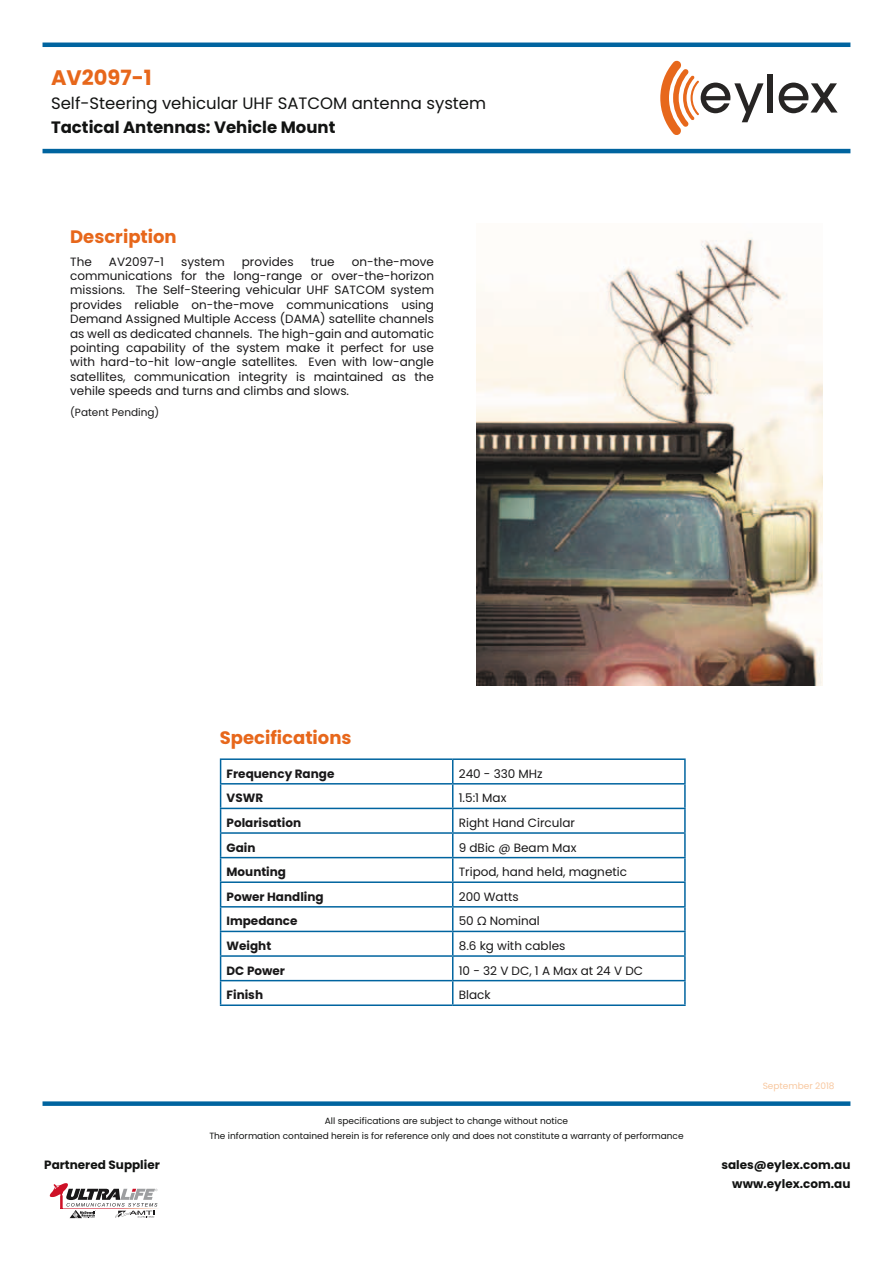
<style>
.page{position:relative;width:893px;height:1263px;background:#fff}
.page>*{position:absolute;margin:0;border:0;box-sizing:border-box;transform-origin:0 0}
.t1{font:700 21px "Poppins";color:#e7671b}
.t2{font:700 18px "Poppins";color:#e7671b}
.t3{font:16.5px "Poppins";color:#121312}
.t4{font:700 16.5px "Poppins";color:#121312}
.t5{font:12px/14.4px "Poppins";color:#191819;text-align:justify}
.t6{font:700 12px "Poppins";color:#191819}
.t7{font:700 12px/18.6px "Poppins";color:#121312;text-align:right}
.t8{font:10.5px "Poppins";color:#191819}
.t9{font:9px/15px "Poppins";color:#121312;text-align:center}
.t10{font:9px "Poppins";color:#f8c8a0}
</style>
<div class="page">
<hr style="left:43px;top:43px;width:807px;height:4px;background:#00649f">
<hr style="left:43px;top:149px;width:807px;height:4px;background:#00649f">
<div style="left:43px;top:1101px;width:807px;height:5px;background:#00649f"></div>
<div style="left:768px;top:74px;width:5px;height:39px;background:#272524"></div>
<svg style="left:779px;top:83px;width:59px;height:30px"></svg>
<svg style="left:660px;top:60px;width:103px;height:75px"></svg>
<svg style="left:50px;top:1183px;width:108px;height:35px"></svg>
<img style="left:477px;top:238px;width:346px;height:447px">
<hr style="left:220px;top:783px;width:233px;height:1px;background:#00649f">
<hr style="left:453px;top:783px;width:233px;height:1px;background:#00649f">
<hr style="left:220px;top:808px;width:233px;height:1px;background:#00649f">
<hr style="left:453px;top:808px;width:233px;height:1px;background:#00649f">
<hr style="left:220px;top:832px;width:233px;height:2px;background:#00649f">
<hr style="left:453px;top:832px;width:233px;height:2px;background:#00649f">
<hr style="left:220px;top:857px;width:233px;height:1px;background:#00649f">
<hr style="left:453px;top:857px;width:233px;height:1px;background:#00649f">
<hr style="left:220px;top:881px;width:233px;height:2px;background:#00649f">
<hr style="left:453px;top:881px;width:233px;height:2px;background:#00649f">
<hr style="left:220px;top:906px;width:233px;height:1px;background:#00649f">
<hr style="left:453px;top:906px;width:233px;height:1px;background:#00649f">
<hr style="left:220px;top:931px;width:233px;height:1px;background:#00649f">
<hr style="left:453px;top:931px;width:233px;height:1px;background:#00649f">
<hr style="left:220px;top:955px;width:233px;height:2px;background:#00649f">
<hr style="left:453px;top:955px;width:233px;height:2px;background:#00649f">
<hr style="left:220px;top:980px;width:233px;height:1px;background:#00649f">
<hr style="left:453px;top:980px;width:233px;height:1px;background:#00649f">
<svg style="left:452px;top:760px;width:1px;height:244px"></svg>
<hr style="left:220px;top:758px;width:233px;height:2px;background:#00649f">
<hr style="left:453px;top:758px;width:233px;height:2px;background:#00649f">
<hr style="left:684px;top:760px;width:2px;height:23px;background:#00649f">
<hr style="left:684px;top:784px;width:2px;height:24px;background:#00649f">
<hr style="left:684px;top:809px;width:2px;height:23px;background:#00649f">
<hr style="left:684px;top:834px;width:2px;height:23px;background:#00649f">
<hr style="left:684px;top:858px;width:2px;height:23px;background:#00649f">
<hr style="left:684px;top:883px;width:2px;height:23px;background:#00649f">
<hr style="left:684px;top:907px;width:2px;height:24px;background:#00649f">
<hr style="left:684px;top:932px;width:2px;height:23px;background:#00649f">
<hr style="left:684px;top:957px;width:2px;height:23px;background:#00649f">
<svg style="left:220px;top:760px;width:1px;height:244px"></svg>
<hr style="left:220px;top:1004px;width:233px;height:2px;background:#00649f">
<hr style="left:684px;top:981px;width:2px;height:23px;background:#00649f">
<hr style="left:453px;top:1004px;width:233px;height:2px;background:#00649f">
<h1 class="t1" style="left:51px;top:65px;width:102px">AV2097-1</h1>
<h3 class="t3" style="left:51px;top:94px;width:437px">Self-Steering vehicular UHF SATCOM antenna system</h3>
<h3 class="t4" style="left:51px;top:118px;width:286px">Tactical Antennas: Vehicle Mount</h3>
<h2 class="t2" style="left:70px;top:226px;width:108px">Description</h2>
<p class="t5" style="left:70px;top:254px;width:23px">The</p>
<p class="t5" style="left:109px;top:254px;width:57px">AV2097-1</p>
<p class="t5" style="left:181px;top:254px;width:45px">system</p>
<p class="t5" style="left:242px;top:254px;width:53px">provides</p>
<p class="t5" style="left:311px;top:254px;width:25px">true</p>
<p class="t5" style="left:70px;top:254px;width:365px;text-indent:282px">on-the-move communications for the long-range or over-the-horizon missions. The Self-Steering vehicular UHF SATCOM system provides reliable on-the-move communications using Demand Assigned Multiple Access (DAMA) satellite channels as well as dedicated channels. The high-gain and automatic pointing capability of the system make it perfect for use with hard-to-hit low-angle satellites. Even with low-angle satellites, communication integrity is maintained as the vehile speeds and turns and climbs and slows.</p>
<p class="t8" style="left:70px;top:406px;width:91px">(Patent Pending)</p>
<h2 class="t2" style="left:220px;top:727px;width:133px">Specifications</h2>
<p class="t6" style="left:227px;top:767px;width:109px">Frequency Range</p>
<p class="t5" style="left:459px;top:766px;width:85px">240 - 330 MHz</p>
<p class="t6" style="left:227px;top:791px;width:38px">VSWR</p>
<p class="t5" style="left:459px;top:791px;width:49px">1.5:1 Max</p>
<p class="t6" style="left:227px;top:816px;width:76px">Polarisation</p>
<p class="t5" style="left:459px;top:816px;width:118px">Right Hand Circular</p>
<p class="t6" style="left:227px;top:840px;width:30px">Gain</p>
<p class="t5" style="left:459px;top:840px;width:119px">9 dBic @ Beam Max</p>
<p class="t6" style="left:227px;top:865px;width:61px">Mounting</p>
<p class="t5" style="left:459px;top:865px;width:170px">Tripod, hand held, magnetic</p>
<p class="t6" style="left:227px;top:890px;width:99px">Power Handling</p>
<p class="t5" style="left:459px;top:889px;width:61px">200 Watts</p>
<p class="t6" style="left:227px;top:914px;width:72px">Impedance</p>
<p class="t5" style="left:459px;top:914px;width:83px">50 Ω Nominal</p>
<p class="t6" style="left:227px;top:939px;width:46px">Weight</p>
<p class="t5" style="left:459px;top:939px;width:108px">8.6 kg with cables</p>
<p class="t6" style="left:227px;top:963px;width:60px">DC Power</p>
<p class="t5" style="left:459px;top:963px;width:186px">10 - 32 V DC, 1 A Max at 24 V DC</p>
<p class="t6" style="left:227px;top:988px;width:38px">Finish</p>
<p class="t5" style="left:459px;top:988px;width:33px">Black</p>
<p class="t9" style="left:209px;top:1113px;width:476px">All specifications are subject to change without notice<br>The information contained herein is for reference only and does not constitute a warranty of performance</p>
<p class="t10" style="left:763px;top:1081px;width:73px">September 2018</p>
<p class="t7" style="left:44px;top:1156px;width:117px">Partnered Supplier</p>
<p class="t7" style="left:721px;top:1156px;width:131px">sales@eylex.com.au www.eylex.com.au</p>
</div>
